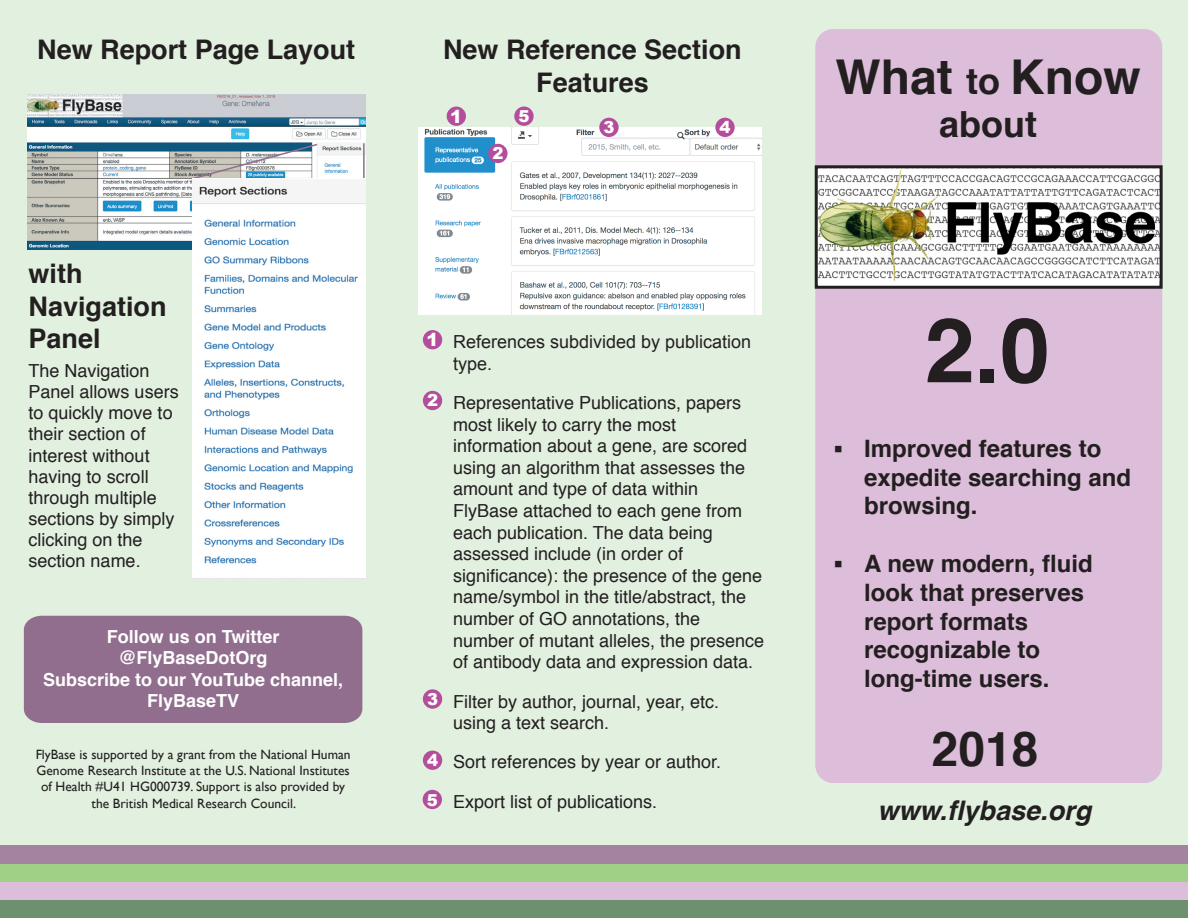
<style>
.page{position:relative;width:1188px;height:918px;background:#e2f0e0}
.page>*{position:absolute;margin:0;border:0;box-sizing:border-box;transform-origin:0 0}
.t1{font:700 90px "Helvetica";color:#231f20}
.t2{font:700 48px "Helvetica";color:#231f20}
.t3{font:700 36px "Helvetica";color:#231f20}
.t4{font:700 27px/32.4px "Helvetica";color:#231f20;text-align:center}
.t5{font:italic 700 27px "Helvetica";color:#231f20}
.t6{font:700 24px/28.8px "Helvetica";color:#231f20}
.t7{font:18px/21.6px "Helvetica";color:#231f20}
.t8{font:700 18px/21.6px "Helvetica";color:#fff;text-align:center}
.t9{font:18px/21.6px "Arial";color:#231f20}
.t10{font:900 18px "Arial";color:#fff}
.t11{font:900 16.5px "Arial";color:#fff}
.t12{font:13.5px/16.2px "Gill Sans";color:#231f20}
.s1{color:#7ec241}
.s2{font-size:36px}
.s3{font-family:"Arial"}
</style>
<div class="page">
<div style="left:0;top:900px;width:1188px;height:18px;background:#6d916f"></div>
<div style="left:0;top:882px;width:1188px;height:18px;background:#ddbeda"></div>
<div style="left:0;top:863px;width:1188px;height:19px;background:#a0d085"></div>
<div style="left:0;top:845px;width:1188px;height:18px;background:#a284a0"></div>
<div style="left:24px;top:616px;width:338px;height:107px;background:#916e8e"></div>
<div style="left:815px;top:29px;width:347px;height:754px;background:#ddbeda;border-radius:18px"></div>
<div style="left:815px;top:281px;width:344px;height:6px;background:#fff"></div>
<img style="left:819px;top:169px;width:340px;height:112px">
<div style="left:815px;top:165px;width:348px;height:124px;border:3px solid #231f20"></div>
<img style="left:27px;top:95px;width:338px;height:155px">
<svg style="left:191px;top:143px;width:128px;height:38px;background:#9fb2bb"></svg>
<hr style="left:363px;top:143px;width:2px;height:37px;background:#916e8e">
<img style="left:193px;top:179px;width:172px;height:399px">
<div style="left:423px;top:330px;width:19px;height:19px;background:#b54d9d;border-radius:50%"></div>
<div style="left:423px;top:391px;width:19px;height:19px;background:#b54d9d;border-radius:50%"></div>
<div style="left:423px;top:689px;width:19px;height:20px;background:#b54d9d;border-radius:50%"></div>
<div style="left:423px;top:751px;width:19px;height:19px;background:#b54d9d;border-radius:50%"></div>
<div style="left:423px;top:790px;width:19px;height:19px;background:#b54d9d;border-radius:50%"></div>
<img style="left:418px;top:127px;width:343px;height:187px">
<div style="left:447px;top:107px;width:19px;height:19px;background:#b54d9d;border-radius:50%"></div>
<div style="left:488px;top:144px;width:20px;height:19px;background:#b54d9d;border-radius:50%"></div>
<div style="left:599px;top:118px;width:20px;height:19px;background:#b54d9d;border-radius:50%"></div>
<div style="left:715px;top:118px;width:20px;height:19px;background:#b54d9d;border-radius:50%"></div>
<div style="left:514px;top:107px;width:20px;height:19px;background:#b54d9d;border-radius:50%"></div>
<h3 class="t4" style="left:37px;top:34px;width:320px">New Report Page Layout</h3>
<h3 class="t4" style="left:443px;top:34px;width:300px">New Reference Section<br>Features</h3>
<h3 class="t4" style="left:29px;top:258px;width:140px;text-align:left">with<br>Navigation<br>Panel</h3>
<p class="t7" style="left:29px;top:361px;width:152px;line-height:21px">The Navigation<br>Panel allows users to quickly move to their section of interest without having to scroll through multiple sections by simply clicking on the section name.</p>
<p class="t8" style="left:43px;top:626px;width:302px">Follow us on Twitter @FlyBaseDotOrg<br>Subscribe to our YouTube channel,<br>FlyBaseTV</p>
<p class="t12" style="left:36px;top:746px;width:316px">FlyBase is supported by a grant from the National Human<br>Genome Research Institute at the U.S. National Institutes</p>
<p class="t12" style="left:41px;top:779px;width:306px;text-align:center">of Health #U41 HG000739. Support is also provided by the British Medical Research Council.</p>
<p class="t10" style="left:450px;top:103px;width:14px">1</p>
<p class="t11" style="left:492px;top:141px;width:13px">2</p>
<p class="t11" style="left:518px;top:104px;width:13px">5</p>
<p class="t11" style="left:603px;top:115px;width:13px">3</p>
<p class="t11" style="left:720px;top:115px;width:13px">4</p>
<p class="t9" style="left:453px;top:331px;width:300px;text-indent:-30px"><span class="s1">❶</span> References subdivided by publication type.</p>
<p class="t7" style="left:453px;top:393px;width:313px;text-indent:-30px"><span class="s1">❷</span> Representative Publications, papers most likely to carry the most information about a gene, are scored using an algorithm that assesses the amount and type of data within FlyBase attached to each gene from each publication. The data being assessed include (in order of significance): the presence of the gene name/symbol in the title/abstract, the number of GO annotations, the number of mutant alleles, the presence of antibody data and expression data.</p>
<p class="t7" style="left:453px;top:691px;width:268px;text-indent:-30px"><span class="s1">❸</span> Filter by author, journal, year, etc. using a text search.</p>
<p class="t7" style="left:423px;top:743px;width:300px;line-height:39.3px"><span class="s1">❹</span> Sort references by year or author.<br><span class="s1">❺</span> Export list of publications.</p>
<p class="t10" style="left:427px;top:327px;width:14px">1</p>
<p class="t11" style="left:427px;top:388px;width:13px">2</p>
<p class="t11" style="left:427px;top:687px;width:13px">3</p>
<p class="t11" style="left:427px;top:748px;width:13px">4</p>
<p class="t11" style="left:427px;top:788px;width:13px">5</p>
<h2 class="t2" style="left:836px;top:38px;width:307px">What <span class="s2">to</span> Know</h2>
<h3 class="t3" style="left:939px;top:95px;width:99px">about</h3>
<h1 class="t1" style="left:925px;top:278px;width:127px">2.0</h1>
<h3 class="t6" style="left:864px;top:434px;width:268px;text-indent:-30px"><span class="s3">▪</span> Improved features to expedite searching and browsing.</h3>
<h3 class="t6" style="left:864px;top:549px;width:230px;text-indent:-30px"><span class="s3">▪</span> A new modern, fluid look that preserves report formats recognizable to long-time users.</h3>
<h2 class="t2" style="left:932px;top:711px;width:108px">2018</h2>
<h3 class="t5" style="left:878px;top:788px;width:215px">www.flybase.org</h3>
</div>
